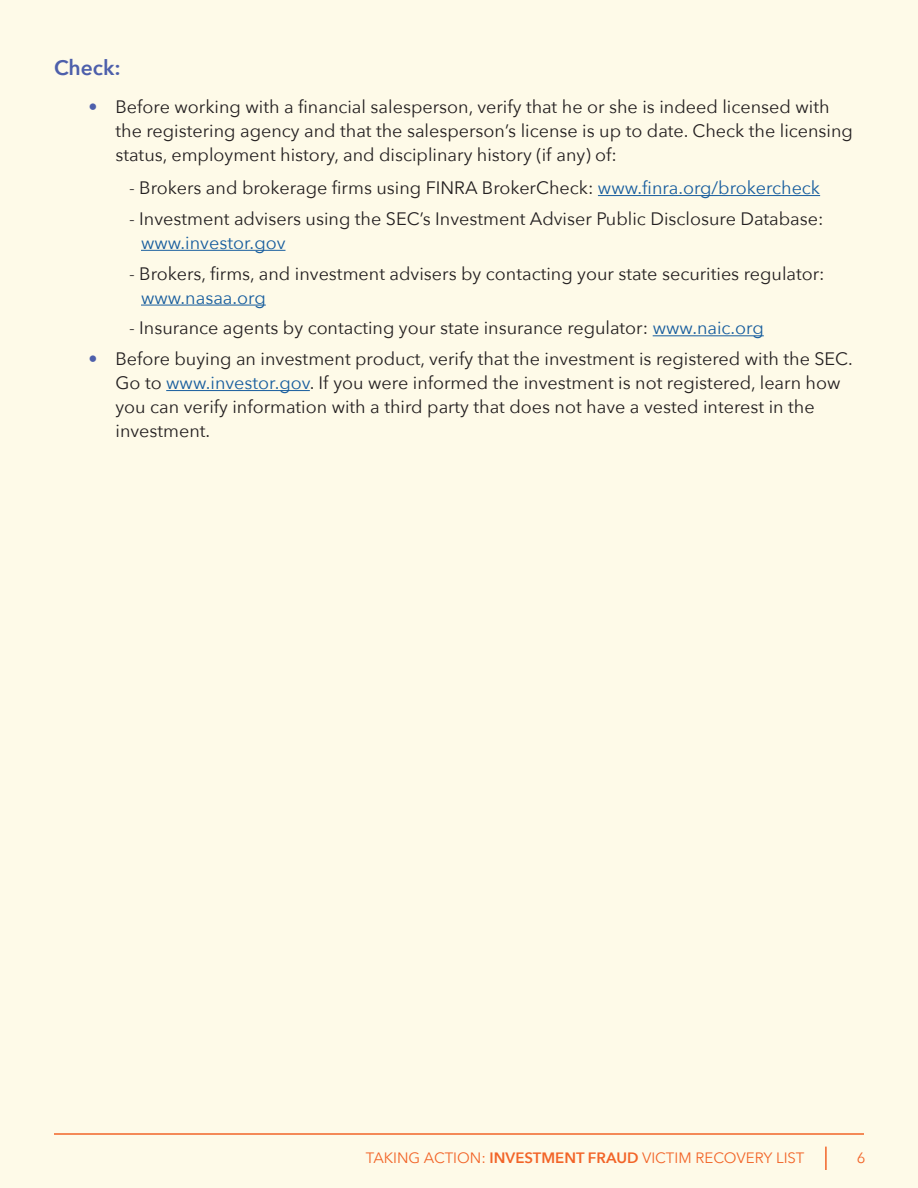
<style>
.page{position:relative;width:918px;height:1188px;background:#fefae8}
.page>*{position:absolute;margin:0;border:0;box-sizing:border-box;transform-origin:0 0}
.subhead{font:600 21px "Avenir Next";color:#4d5fab}
.bullet_text{font:18px/24px "Avenir Next";color:#231f20}
.indented_text{font:18px/24px "Avenir Next";color:#231f20}
.t1{font:15px "Avenir Next";color:#f26428}
.s1{color:#4d5fab}
.s2{color:#175d9e}
.s3{font-weight:600}
</style>
<div class="page">
<hr style="left:54px;top:1133px;width:810px;height:2px;background:#f26428">
<hr style="left:825px;top:1147px;width:2px;height:23px;background:#f26428">
<hr style="left:598px;top:195px;width:222px;height:1px;background:#175d9e">
<hr style="left:141px;top:250px;width:145px;height:1px;background:#175d9e">
<hr style="left:141px;top:305px;width:125px;height:1px;background:#175d9e">
<hr style="left:653px;top:335px;width:111px;height:1px;background:#175d9e">
<hr style="left:166px;top:390px;width:144px;height:1px;background:#175d9e">
<p class="subhead" style="left:54px;top:50px;width:68px">Check:</p>
<p class="bullet_text" style="left:116px;top:93px;width:739px;text-indent:-27px"><span class="s1">•</span> Before working with a financial salesperson, verify that he or she is indeed licensed with the registering agency and that the salesperson’s license is up to date. Check the licensing status, employment history, and disciplinary history (if any) of:</p>
<p class="indented_text" style="left:129px;top:175px;width:693px">- Brokers and brokerage firms using FINRA BrokerCheck: <span class="s2">www.finra.org/brokercheck</span></p>
<p class="indented_text" style="left:141px;top:206px;width:684px;text-indent:-12px">- Investment advisers using the SEC’s Investment Adviser Public Disclosure Database: <span class="s2">www.investor.gov</span></p>
<p class="indented_text" style="left:141px;top:261px;width:685px;text-indent:-12px">- Brokers, firms, and investment advisers by contacting your state securities regulator: <span class="s2">www.nasaa.org</span></p>
<p class="indented_text" style="left:129px;top:315px;width:636px">- Insurance agents by contacting your state insurance regulator: <span class="s2">www.naic.org</span></p>
<p class="bullet_text" style="left:116px;top:346px;width:739px;text-indent:-27px"><span class="s1">•</span> Before buying an investment product, verify that the investment is registered with the SEC.<br>Go to <span class="s2">www.investor.gov</span>. If you were informed the investment is not registered, learn how you can verify information with a third party that does not have a vested interest in the investment.</p>
<p class="t1" style="left:366px;top:1145px;width:440px">TAKING ACTION: <span class="s3">INVESTMENT FRAUD</span> VICTIM RECOVERY LIST</p>
<p class="t1" style="left:857px;top:1145px;width:10px">6</p>
</div>
